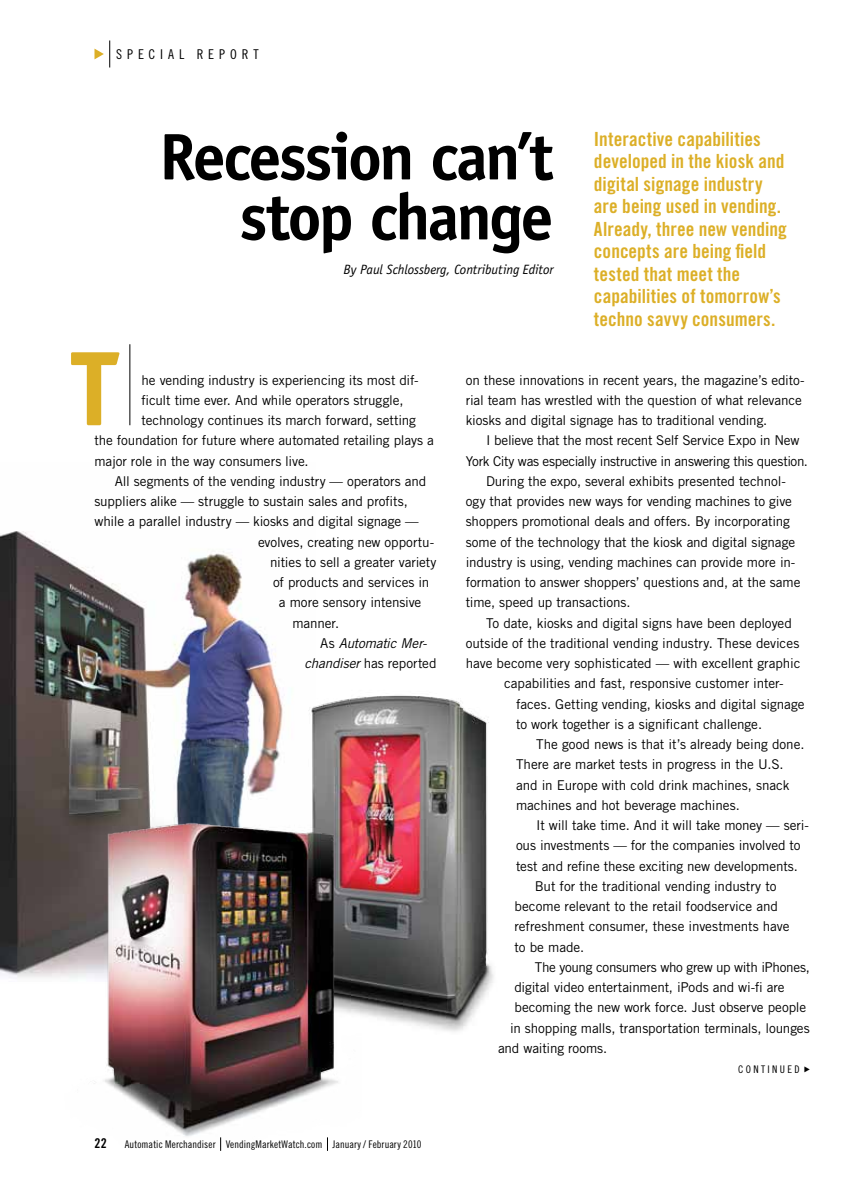
<style>
.page{position:relative;width:864px;height:1188px;background:#fff}
.page>*{position:absolute;margin:0;border:0;box-sizing:border-box;transform-origin:0 0}
.t1{font:700 106.5px "Officina Sans Std";color:#dcaf27}
.t2{font:700 66px/60px "Officina Sans Std";letter-spacing:-.04em;color:#000;text-align:right}
.t3{font:19.5px/22.5px "Trade Gothic LT Std Bd Cn 20";letter-spacing:.005em;color:#dcaf27}
.t4{font:13.5px/20.2px "Trade Gothic LT Std";letter-spacing:-.01em;color:#000}
.t5{font:13.5px "Trade Gothic LT Std";letter-spacing:-.03em;color:#000}
.t6{font:italic 13.5px "Officina Sans Std";letter-spacing:-.005em;color:#000}
.t7{font:italic 13.5px "Trade Gothic LT Std";letter-spacing:-.015em;color:#000}
.t8{font:13.5px "Trade Gothic LT Std Cn 18";letter-spacing:.37em;color:#000}
.t9{font:13.5px "Trade Gothic LT Std Bd Cn 20";color:#000}
.t10{font:10.5px "Trade Gothic LT Std Cn 18";letter-spacing:.005em;color:#000}
.s1{font-style:normal}
.s2{font-style:italic}
</style>
<div class="page">
<img style="left:0;top:531px;width:282px;height:447px">
<hr style="left:129px;top:344px;width:1px;height:81px;background:#000">
<img style="left:282px;top:695px;width:212px;height:337px">
<img style="left:64px;top:790px;width:298px;height:357px">
<svg style="left:94px;top:40px;width:16px;height:28px"></svg>
<svg style="left:220px;top:1137px;width:1px;height:14px"></svg>
<svg style="left:327px;top:1137px;width:1px;height:14px"></svg>
<p class="t8" style="left:116px;top:46px;width:142px">special report</p>
<h2 class="t2" style="left:159px;top:126px;width:396px">Recession can’t stop change</h2>
<p class="t6" style="left:344px;top:262px;width:211px">By Paul Schlossberg, Contributing Editor</p>
<h3 class="t3" style="left:594px;top:127px;width:194px">Interactive capabilities developed in the kiosk and digital signage industry are being used in vending.<br>Already, three new vending concepts are being field tested that meet the capabilities of tomorrow’s techno savvy consumers.</h3>
<h1 class="t1" style="left:71px;top:323px;width:49px">T</h1>
<p class="t4" style="left:142px;top:370px;width:279px">he vending industry is experiencing its most dif-</p>
<p class="t4" style="left:142px;top:390px;width:264px">ficult time ever. And while operators struggle,</p>
<p class="t4" style="left:142px;top:410px;width:276px">technology continues its march forward, setting</p>
<p class="t4" style="left:95px;top:430px;width:341px">the foundation for future where automated retailing plays a</p>
<p class="t4" style="left:95px;top:451px;width:216px">major role in the way consumers live.</p>
<p class="t4" style="left:115px;top:471px;width:313px">All segments of the vending industry — operators and</p>
<p class="t4" style="left:95px;top:491px;width:315px">suppliers alike — struggle to sustain sales and profits,</p>
<p class="t4" style="left:95px;top:511px;width:326px">while a parallel industry — kiosks and digital signage —</p>
<p class="t4" style="left:258px;top:532px;width:178px">evolves, creating new opportu-</p>
<p class="t4" style="left:270px;top:552px;width:168px">nities to sell a greater variety</p>
<p class="t4" style="left:273px;top:572px;width:158px">of products and services in</p>
<p class="t4" style="left:279px;top:592px;width:144px">a more sensory intensive</p>
<p class="t4" style="left:292px;top:613px;width:48px">manner.</p>
<p class="t7" style="left:320px;top:635px;width:108px"><span class="s1">As</span> Automatic Mer-</p>
<p class="t4" style="left:305px;top:653px;width:134px"><span class="s2">chandiser</span> has reported</p>
<p class="t9" style="left:94px;top:1134px;width:14px">22</p>
<p class="t10" style="left:125px;top:1138px;width:298px">Automatic Merchandiser VendingMarketWatch.com January / February 2010</p>
<p class="t4" style="left:466px;top:370px;width:340px">on these innovations in recent years, the magazine’s edito&shy;rial team has wrestled with the question of what relevance kiosks and digital signage has to traditional vending.</p>
<p class="t4" style="left:486px;top:430px;width:315px">I believe that the most recent Self Service Expo in New</p>
<p class="t5" style="left:466px;top:453px;width:344px">York City was especially instructive in answering this question.</p>
<p class="t4" style="left:486px;top:471px;width:301px">During the expo, several exhibits presented technol-</p>
<p class="t4" style="left:466px;top:491px;width:328px">ogy that provides new ways for vending machines to give</p>
<p class="t4" style="left:466px;top:511px;width:326px">shoppers promotional deals and offers. By incorporating</p>
<p class="t4" style="left:466px;top:532px;width:331px">some of the technology that the kiosk and digital signage</p>
<p class="t4" style="left:466px;top:552px;width:331px">industry is using, vending machines can provide more in-</p>
<p class="t4" style="left:466px;top:572px;width:336px">formation to answer shoppers’ questions and, at the same</p>
<p class="t4" style="left:466px;top:592px;width:166px">time, speed up transactions.</p>
<p class="t4" style="left:486px;top:613px;width:307px">To date, kiosks and digital signs have been deployed</p>
<p class="t4" style="left:466px;top:633px;width:335px">outside of the traditional vending industry. These devices</p>
<p class="t4" style="left:466px;top:653px;width:336px">have become very sophisticated — with excellent graphic</p>
<p class="t4" style="left:504px;top:673px;width:281px">capabilities and fast, responsive customer inter-</p>
<p class="t4" style="left:516px;top:694px;width:290px">faces. Getting vending, kiosks and digital signage</p>
<p class="t4" style="left:516px;top:714px;width:248px">to work together is a significant challenge.</p>
<p class="t4" style="left:536px;top:734px;width:270px">The good news is that it’s already being done.</p>
<p class="t4" style="left:516px;top:754px;width:269px">There are market tests in progress in the U.S.</p>
<p class="t4" style="left:516px;top:775px;width:275px">and in Europe with cold drink machines, snack</p>
<p class="t4" style="left:516px;top:795px;width:225px">machines and hot beverage machines.</p>
<p class="t4" style="left:536px;top:815px;width:274px">It will take time. And it will take money — seri-</p>
<p class="t4" style="left:516px;top:835px;width:286px">ous investments — for the companies involved to</p>
<p class="t4" style="left:516px;top:856px;width:284px">test and refine these exciting new developments.</p>
<p class="t4" style="left:535px;top:876px;width:243px">But for the traditional vending industry to</p>
<p class="t4" style="left:515px;top:896px;width:265px">become relevant to the retail foodservice and</p>
<p class="t4" style="left:515px;top:916px;width:277px">refreshment consumer, these investments have</p>
<p class="t4" style="left:515px;top:937px;width:71px">to be made.</p>
<p class="t4" style="left:535px;top:957px;width:277px">The young consumers who grew up with iPhones,</p>
<p class="t4" style="left:515px;top:977px;width:272px">digital video entertainment, iPods and wi-fi are</p>
<p class="t4" style="left:515px;top:997px;width:293px">becoming the new work force. Just observe people</p>
<p class="t4" style="left:510px;top:1018px;width:301px">in shopping malls, transportation terminals, lounges</p>
<p class="t4" style="left:498px;top:1038px;width:111px">and waiting rooms.</p>
<p class="t10" style="left:738px;top:1063px;width:73px">Cont inued <sup>▶</sup></p>
</div>
